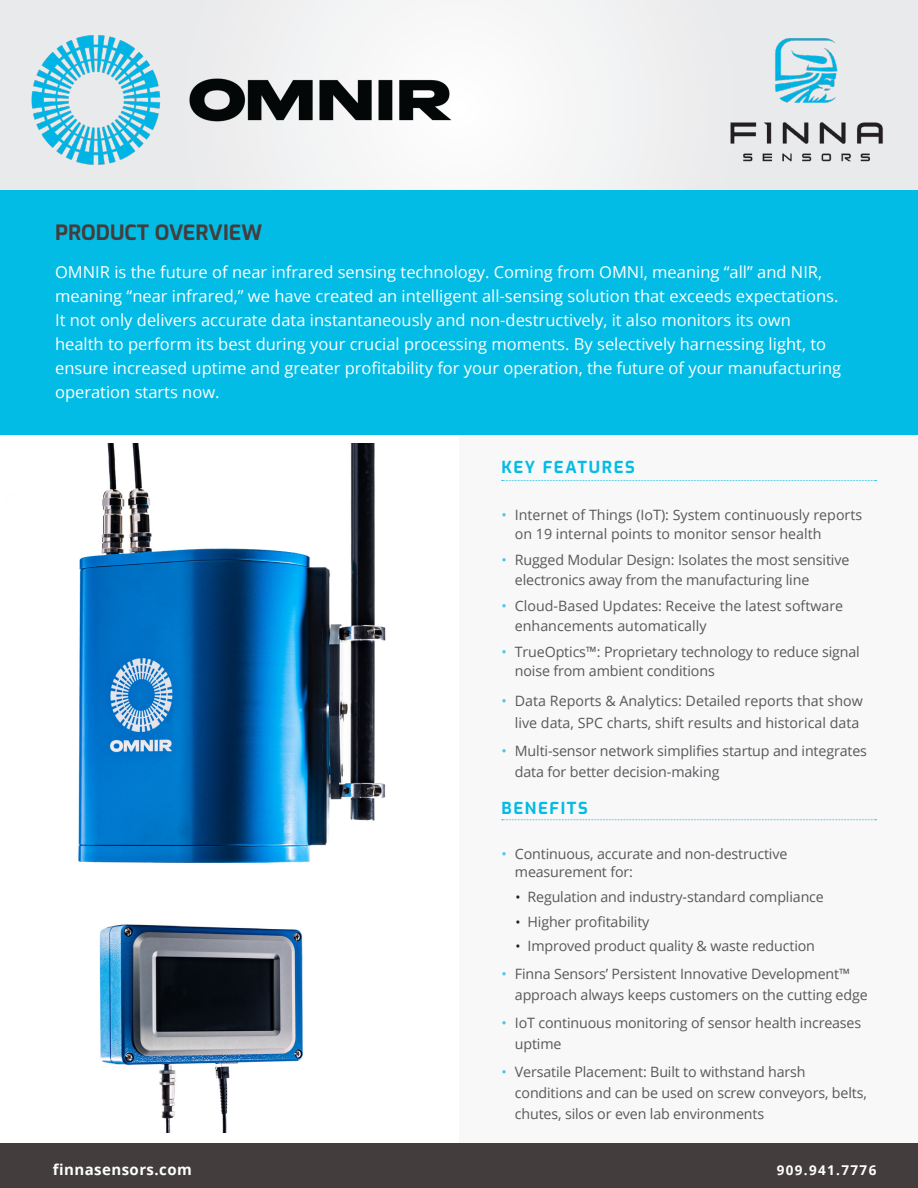
<style>
.page{position:relative;width:918px;height:1188px;background:#fff}
.page>*{position:absolute;margin:0;border:0;box-sizing:border-box;transform-origin:0 0}
.t1{font:700 21px "Exo";color:#433e3d}
.t2{font:16.5px/24px "Open Sans";color:#fff}
.t3{font:700 16.5px "Exo";letter-spacing:.1em;color:#02bce5}
.t4{font:700 15px "Open Sans";letter-spacing:.03em;color:#fff}
.t5{font:14.25px/21px "Open Sans";letter-spacing:-.01em;color:#57585a}
.t6{font:700 13.5px "Open Sans";letter-spacing:.1em;color:#fff}
.s1{color:#47c7e9}
.s2{font-size:13.5px;color:#231f20}
</style>
<div class="page">
<div style="left:459px;top:413px;width:459px;height:731px;background:#f8f8f9"></div>
<div style="left:0;top:1144px;width:918px;height:44px;background:#433e3d"></div>
<div style="left:0;top:0;width:918px;height:243px;background:#efeff0"></div>
<img style="left:31px;top:35px;width:428px;height:130px">
<div style="left:0;top:190px;width:918px;height:244px;background:#02bce5"></div>
<svg style="left:502px;top:480px;width:374px;height:1px"></svg>
<svg style="left:502px;top:819px;width:374px;height:1px"></svg>
<img style="left:78px;top:444px;width:308px;height:419px">
<img style="left:99px;top:924px;width:204px;height:209px">
<img style="left:730px;top:38px;width:153px;height:124px">
<h1 class="t1" style="left:55px;top:221px;width:209px">PRODUCT OVERVIEW</h1>
<p class="t2" style="left:55px;top:261px;width:788px">OMNIR is the future of near infrared sensing technology. Coming from OMNI, meaning “all” and NIR, meaning “near infrared,” we have created an intelligent all-sensing solution that exceeds expectations.<br>It not only delivers accurate data instantaneously and non-destructively, it also monitors its own health to perform its best during your crucial processing moments. By selectively harnessing light, to ensure increased uptime and greater profitability for your operation, the future of your manufacturing operation starts now.</p>
<p class="t3" style="left:501px;top:458px;width:135px">KEY FEATURES</p>
<p class="t5" style="left:515px;top:506px;width:349px;line-height:19.5px;text-indent:-13px"><span class="s1">•</span> Internet of Things (IoT): System continuously reports on 19 internal points to monitor sensor health</p>
<p class="t5" style="left:515px;top:552px;width:336px;line-height:19.5px;text-indent:-13px"><span class="s1">•</span> Rugged Modular Design: Isolates the most sensitive electronics away from the manufacturing line</p>
<p class="t5" style="left:515px;top:598px;width:330px;line-height:19.5px;text-indent:-13px"><span class="s1">•</span> Cloud-Based Updates: Receive the latest software enhancements automatically</p>
<p class="t5" style="left:515px;top:643px;width:347px;line-height:19.5px;text-indent:-13px"><span class="s1">•</span> TrueOptics™: Proprietary technology to reduce signal noise from ambient conditions</p>
<p class="t5" style="left:501px;top:691px;width:363px;line-height:22.5px;text-align:right"><span class="s1">•</span> Data Reports &amp; Analytics: Detailed reports that show live data, SPC charts, shift results and historical data</p>
<p class="t5" style="left:515px;top:740px;width:354px;text-indent:-13px"><span class="s1">•</span> Multi-sensor network simplifies startup and integrates data for better decision-making</p>
<p class="t3" style="left:501px;top:799px;width:88px">BENEFITS</p>
<p class="t5" style="left:515px;top:846px;width:274px;line-height:18px;text-indent:-13px"><span class="s1">•</span> Continuous, accurate and non-destructive measurement for:</p>
<p class="t5" style="left:515px;top:888px;width:310px"><span class="s2">•</span> Regulation and industry-standard compliance</p>
<p class="t5" style="left:515px;top:911px;width:136px"><span class="s2">•</span> Higher profitability</p>
<p class="t5" style="left:515px;top:937px;width:301px"><span class="s2">•</span> Improved product quality &amp; waste reduction</p>
<p class="t5" style="left:515px;top:965px;width:354px;text-indent:-13px"><span class="s1">•</span> Finna Sensors’ Persistent Innovative Development™ approach always keeps customers on the cutting edge</p>
<p class="t5" style="left:515px;top:1014px;width:348px;text-indent:-13px"><span class="s1">•</span> IoT continuous monitoring of sensor health increases uptime</p>
<p class="t5" style="left:515px;top:1062px;width:354px;text-indent:-13px"><span class="s1">•</span> Versatile Placement: Built to withstand harsh conditions and can be used on screw conveyors, belts, chutes, silos or even lab environments</p>
<p class="t4" style="left:53px;top:1163px;width:141px">finnasensors.com</p>
<p class="t6" style="left:777px;top:1164px;width:101px">909.941.7776</p>
</div>
